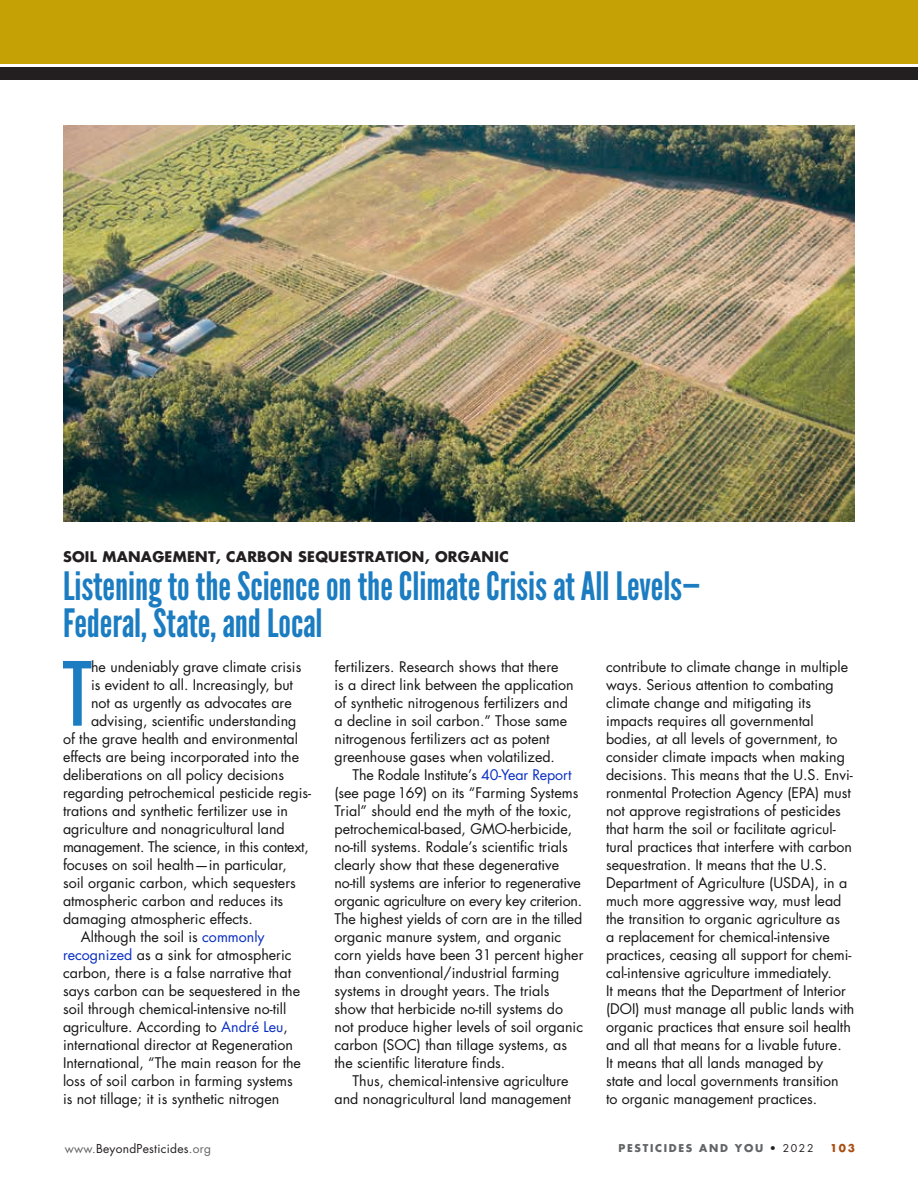
<style>
.page{position:relative;width:918px;height:1188px;background:#fff}
.page>*{position:absolute;margin:0;border:0;box-sizing:border-box;transform-origin:0 0}
.t1{font:condensed 85.8px "Futura Std";color:#1b7cc1}
.t2{font:39px/37.5px "League Gothic";color:#1b7cc1}
.t3{font:14.25px/18px "Futura Std";color:#141414}
.t4{font:700 14.25px "Futura Std";letter-spacing:.02em;color:#231f20}
.t5{font:14.25px "Futura Std";letter-spacing:-.02em;color:#141414}
.t6{font:12px "Futura Std";letter-spacing:.02em;color:#231f20}
.t7{font:700 10.5px "Futura Std";letter-spacing:.16em;color:#636466}
.t8{font:700 10.5px "Futura Std";color:#a94d0f}
.s1{color:#082dc2}
.s2{color:#636466}
.s3{font-weight:400;color:#231f20}
</style>
<div class="page">
<div style="left:0;top:0;width:918px;height:64px;background:#c5a105"></div>
<div style="left:0;top:67px;width:918px;height:12px;background:#231f20"></div>
<img style="left:63px;top:126px;width:792px;height:396px">
<p class="t4" style="left:63px;top:548px;width:447px">SOIL MANAGEMENT, CARBON SEQUESTRATION, ORGANIC</p>
<h2 class="t2" style="left:63px;top:567px;width:639px">Listening to the Science on the Climate Crisis at All Levels—<br>Federal, State, and Local</h2>
<h1 class="t1" style="left:63px;top:643px;width:29px">T</h1>
<p class="t3" style="left:91px;top:658px;width:212px">he undeniably grave climate crisis</p>
<p class="t3" style="left:335px;top:658px;width:241px">fertilizers. Research shows that there<br>is a direct link between the application of synthetic nitrogenous fertilizers and a decline in soil carbon.” Those same nitrogenous fertilizers act as potent greenhouse gases when volatilized.</p>
<p class="t3" style="left:335px;top:766px;width:250px;text-indent:18px">The Rodale Institute’s <span class="s1">40-Year Report </span>(see page 169) on its “Farming Systems Trial” should end the myth of the toxic, petrochemical-based, GMO-herbicide, no-till systems. Rodale’s scientific trials clearly show that these degenerative no-till systems are inferior to regenerative organic agriculture on every key criterion.<br>The highest yields of corn are in the tilled organic manure system, and organic corn yields have been 31 percent higher than conventional/industrial farming systems in drought years. The trials show that herbicide no-till systems do not produce higher levels of soil organic carbon (SOC) than tillage systems, as the scientific literature finds.</p>
<p class="t3" style="left:335px;top:1072px;width:238px;text-align:right">Thus, chemical-intensive agriculture and nonagricultural land management</p>
<p class="t3" style="left:606px;top:658px;width:250px">contribute to climate change in multiple ways. Serious attention to combating climate change and mitigating its impacts requires all governmental bodies, at all levels of government, to consider climate impacts when making decisions. This means that the U.S. Envi&shy;ronmental Protection Agency (EPA) must not approve registrations of pesticides that harm the soil or facilitate agricul&shy;tural practices that interfere with carbon sequestration. It means that the U.S.<br>Department of Agriculture (USDA), in a much more aggressive way, must lead the transition to organic agriculture as<br>a replacement for chemical-intensive practices, ceasing all support for chemi&shy;cal-intensive agriculture immediately.<br>It means that the Department of Interior (DOI) must manage all public lands with organic practices that ensure soil health and all that means for a livable future.<br>It means that all lands managed by state and local governments transition<br>to organic management practices.</p>
<p class="t3" style="left:91px;top:676px;width:203px">is evident to all. Increasingly, but</p>
<p class="t3" style="left:91px;top:694px;width:202px">not as urgently as advocates are</p>
<p class="t3" style="left:91px;top:712px;width:207px">advising, scientific understanding</p>
<p class="t3" style="left:63px;top:730px;width:237px">of the grave health and environmental</p>
<p class="t3" style="left:63px;top:748px;width:238px">effects are being incorporated into the</p>
<p class="t3" style="left:63px;top:766px;width:223px">deliberations on all policy decisions</p>
<p class="t3" style="left:63px;top:784px;width:250px">regarding petrochemical pesticide regis-</p>
<p class="t3" style="left:63px;top:802px;width:226px">trations and synthetic fertilizer use in</p>
<p class="t3" style="left:63px;top:820px;width:223px">agriculture and nonagricultural land</p>
<p class="t5" style="left:63px;top:837px;width:247px">management. The science, in this context,</p>
<p class="t3" style="left:63px;top:856px;width:225px">focuses on soil health—in particular,</p>
<p class="t3" style="left:63px;top:874px;width:234px">soil organic carbon, which sequesters</p>
<p class="t3" style="left:63px;top:892px;width:222px">atmospheric carbon and reduces its</p>
<p class="t3" style="left:63px;top:910px;width:191px">damaging atmospheric effects.</p>
<p class="t3" style="left:81px;top:928px;width:185px">Although the soil is <span class="s1">commonly</span></p>
<p class="t3" style="left:63px;top:946px;width:230px"><span class="s1">recognized</span> as a sink for atmospheric</p>
<p class="t3" style="left:63px;top:964px;width:230px">carbon, there is a false narrative that</p>
<p class="t3" style="left:63px;top:982px;width:239px">says carbon can be sequestered in the</p>
<p class="t3" style="left:63px;top:1000px;width:225px">soil through chemical-intensive no-till</p>
<p class="t3" style="left:63px;top:1018px;width:226px">agriculture. According to <span class="s1">André Leu</span>,</p>
<p class="t3" style="left:63px;top:1036px;width:232px">international director at Regeneration</p>
<p class="t3" style="left:63px;top:1054px;width:240px">International, “The main reason for the</p>
<p class="t3" style="left:63px;top:1072px;width:231px">loss of soil carbon in farming systems</p>
<p class="t3" style="left:63px;top:1090px;width:218px">is not tillage; it is synthetic nitrogen</p>
<p class="t6" style="left:65px;top:1141px;width:148px"><span class="s2">www.</span>BeyondPesticides<span class="s2">.org</span></p>
<p class="t7" style="left:619px;top:1141px;width:197px">PESTICIDES AND YOU <span class="s3">• 2022</span></p>
<p class="t8" style="left:830px;top:1141px;width:26px">103</p>
</div>
